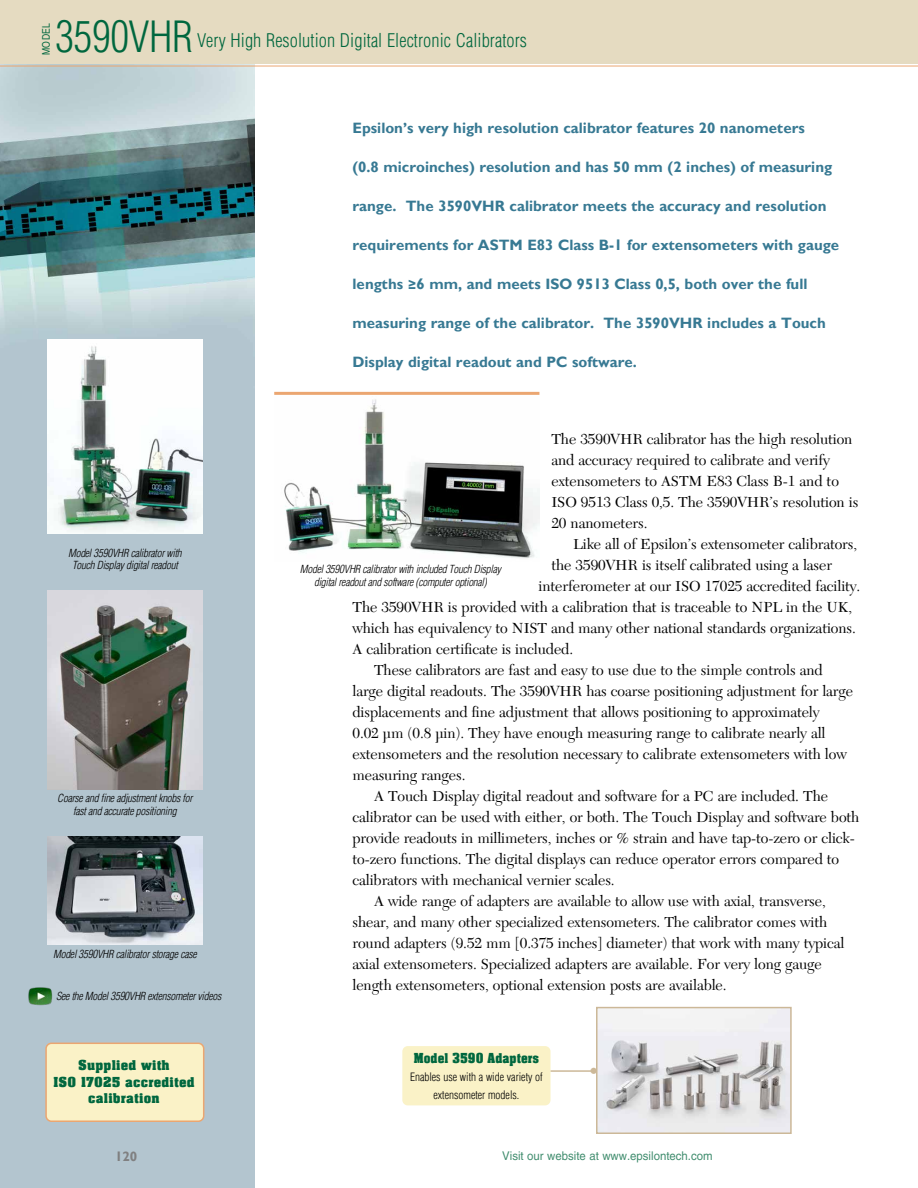
<style>
.page{position:relative;width:918px;height:1188px;background:#fff}
.page>*{position:absolute;margin:0;border:0;box-sizing:border-box;transform-origin:0 0}
.product_heads{font:300 condensed 42px "Helvetica LT Pro";letter-spacing:-.01em;color:#00673e}
.product_heads-2{font:300 condensed 18.3px "Helvetica LT Pro";letter-spacing:.005em;color:#00673e}
.t1{font:300 condensed 16.5px "Helvetica LT Pro";color:#ccb898}
.body{font:15.15px/21px "New Caledonia LT Std";letter-spacing:-.005em;color:#000}
.lead_in_blurb{font:700 15px "Gill Sans MT Pro";color:#377993}
.FOB_green_subheads{font:700 15px/16.5px "Aachen Pro";letter-spacing:.015em;color:#00673e;text-align:center}
.boxed_body_heads{font:700 15px "Aachen Pro";letter-spacing:.005em;color:#00673e;scale:.9 1}
.t2{font:700 13.5px "Gill Sans MT Pro";color:#808081}
.t3{font:12px "Helvetica LT Pro";color:#00673e;scale:.95 1}
.boxed_body{font:300 condensed 11.25px/17.7px "Helvetica LT Pro";color:#000;text-align:center}
.captions{font:italic 300 condensed 10.8px/12.3px "Helvetica LT Pro";letter-spacing:-.02em;color:#000;text-align:center}
.t4{font:condensed 10.5px "Helvetica LT Pro";letter-spacing:.03em;color:#00673e}
</style>
<div class="page">
<img style="left:0;top:64px;width:254px;height:1124px">
<div style="left:0;top:0;width:918px;height:64px;background:#e5dbc1"></div>
<hr style="left:0;top:66px;width:918px;height:1px;background:#eba671">
<img style="left:47px;top:339px;width:155px;height:195px">
<img style="left:284px;top:399px;width:255px;height:159px">
<hr style="left:274px;top:392px;width:265px;height:3px;background:#eba671">
<hr style="left:550px;top:1070px;width:44px;height:2px;background:#ccb898">
<img style="left:599px;top:1010px;width:190px;height:121px">
<div style="left:596px;top:1007px;width:196px;height:127px;border:2px solid #ccb898"></div>
<div style="left:402px;top:1046px;width:149px;height:59px;background:#faf2c7;border-radius:5px"></div>
<div style="left:46px;top:1043px;width:158px;height:78px;background:#faf2c7;border-radius:5px"></div>
<div style="left:45px;top:1043px;width:159px;height:79px;border:2px solid #eba671;border-radius:5px"></div>
<img style="left:47px;top:837px;width:155px;height:107px">
<img style="left:47px;top:590px;width:155px;height:200px">
<img style="left:29px;top:987px;width:25px;height:18px">
<p class="product_heads" style="left:56px;top:11px;width:139px">3590VHR</p>
<p class="product_heads-2" style="left:197px;top:28px;width:332px">Very High Resolution Digital Electronic Calibrators</p>
<p class="t4" style="left:40px;top:55px;width:33px;rotate:-90deg">MODEL</p>
<p class="captions" style="left:68px;top:546px;width:115px">Model 3590VHR calibrator with<br>Touch Display digital readout</p>
<p class="captions" style="left:57px;top:792px;width:137px">Coarse and fine adjustment knobs for fast and accurate positioning</p>
<p class="captions" style="left:53px;top:948px;width:145px">Model 3590VHR calibrator storage case</p>
<p class="captions" style="left:56px;top:989px;width:167px">See the Model 3590VHR extensometer videos</p>
<p class="FOB_green_subheads" style="left:78px;top:1057px;width:93px">Supplied with</p>
<p class="FOB_green_subheads" style="left:53px;top:1074px;width:143px">ISO 17025 accredited calibration</p>
<p class="lead_in_blurb" style="left:352px;top:119px;width:454px">Epsilon’s very high resolution calibrator features 20 nanometers</p>
<p class="lead_in_blurb" style="left:352px;top:158px;width:481px">(0.8 microinches) resolution and has 50 mm (2 inches) of measuring</p>
<p class="lead_in_blurb" style="left:352px;top:197px;width:476px">range. The 3590VHR calibrator meets the accuracy and resolution</p>
<p class="lead_in_blurb" style="left:352px;top:236px;width:488px">requirements for ASTM E83 Class B-1 for extensometers with gauge</p>
<p class="lead_in_blurb" style="left:352px;top:275px;width:456px">lengths ≥6 mm, and meets ISO 9513 Class 0,5, both over the full</p>
<p class="lead_in_blurb" style="left:352px;top:314px;width:475px">measuring range of the calibrator. The 3590VHR includes a Touch</p>
<p class="lead_in_blurb" style="left:352px;top:353px;width:286px">Display digital readout and PC software.</p>
<p class="body" style="left:551px;top:429px;width:308px">The 3590VHR calibrator has the high resolution and accuracy required to calibrate and verify extensometers to ASTM E83 Class B-1 and to ISO 9513 Class 0,5. The 3590VHR’s resolution is 20 nanometers.</p>
<p class="body" style="left:573px;top:534px;width:286px">Like all of Epsilon’s extensometer calibrators,</p>
<p class="body" style="left:551px;top:555px;width:282px">the 3590VHR is itself calibrated using a laser</p>
<p class="body" style="left:539px;top:576px;width:323px">interferometer at our ISO 17025 accredited facility.</p>
<p class="body" style="left:352px;top:597px;width:501px">The 3590VHR is provided with a calibration that is traceable to NPL in the UK,</p>
<p class="body" style="left:352px;top:618px;width:505px">which has equivalency to NIST and many other national standards organizations.</p>
<p class="body" style="left:352px;top:639px;width:222px">A calibration certificate is included.</p>
<p class="body" style="left:352px;top:660px;width:502px;text-indent:22px">These calibrators are fast and easy to use due to the simple controls and large digital readouts. The 3590VHR has coarse positioning adjustment for large displacements and fine adjustment that allows positioning to approximately<br>0.02 μm (0.8 μin). They have enough measuring range to calibrate nearly all extensometers and the resolution necessary to calibrate extensometers with low measuring ranges.</p>
<p class="body" style="left:352px;top:786px;width:508px;text-indent:22px">A Touch Display digital readout and software for a PC are included. The calibrator can be used with either, or both. The Touch Display and software both provide readouts in millimeters, inches or % strain and have tap-to-zero or click&shy;to-zero functions. The digital displays can reduce operator errors compared to calibrators with mechanical vernier scales.</p>
<p class="body" style="left:352px;top:891px;width:493px;text-indent:22px">A wide range of adapters are available to allow use with axial, transverse, shear, and many other specialized extensometers. The calibrator comes with round adapters (9.52 mm [0.375 inches] diameter) that work with many typical axial extensometers. Specialized adapters are available. For very long gauge length extensometers, optional extension posts are available.</p>
<p class="captions" style="left:300px;top:563px;width:203px">Model 3590VHR calibrator with included Touch Display digital readout and software (computer optional)</p>
<p class="boxed_body_heads" style="left:414px;top:1050px;width:141px">Model 3590 Adapters</p>
<p class="boxed_body" style="left:410px;top:1068px;width:134px">Enables use with a wide variety of extensometer models.</p>
<p class="t1" style="left:589px;top:1060px;width:11px">•</p>
<p class="t2" style="left:115px;top:1148px;width:24px">120</p>
<p class="t3" style="left:502px;top:1149px;width:223px">Visit our website at www.epsilontech.com</p>
</div>
